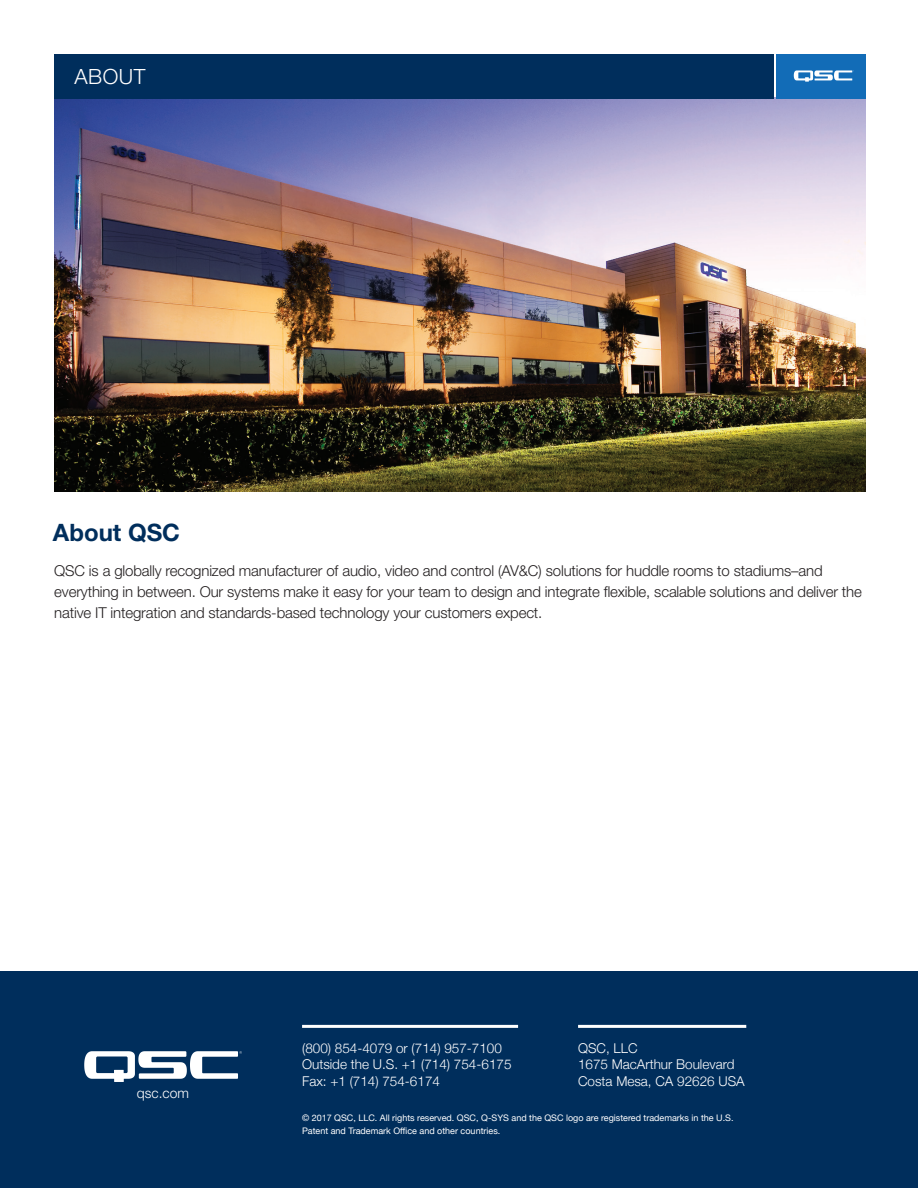
<style>
.page{position:relative;width:918px;height:1188px;background:#fff}
.page>*{position:absolute;margin:0;border:0;box-sizing:border-box;transform-origin:0 0}
.Body_Copy{font:700 24px "Helvetica Neue LT Pro";color:#002e5c}
.t1{font:300 21px "Helvetica Neue LT Pro";letter-spacing:.025em;color:#fff}
.Body_Copy-2{font:300 15px/21px "Helvetica Neue LT Pro";letter-spacing:-.01em;color:#231f20}
.Body_text{font:300 13.8px "Helvetica Neue LT Pro";color:#fff}
.Body_text-2{font:300 13.5px "Helvetica Neue";color:#fff}
.Body_text-3{font:9px/13.5px "Helvetica Neue";color:#fff}
</style>
<div class="page">
<div style="left:0;top:972px;width:918px;height:216px;background:#002e5c"></div>
<hr style="left:302px;top:1025px;width:216px;height:3px;background:#fff">
<hr style="left:578px;top:1025px;width:168px;height:3px;background:#fff">
<img style="left:54px;top:97px;width:811px;height:394px">
<div style="left:54px;top:54px;width:719px;height:44px;background:#002e5c"></div>
<div style="left:776px;top:54px;width:90px;height:44px;background:#126cb7"></div>
<svg style="left:794px;top:70px;width:60px;height:12px"></svg>
<svg style="left:84px;top:1051px;width:158px;height:31px"></svg>
<p class="t1" style="left:75px;top:64px;width:72px">ABOUT</p>
<p class="Body_Copy" style="left:53px;top:517px;width:129px">About QSC</p>
<p class="Body_Copy-2" style="left:54px;top:559px;width:809px">QSC is a globally recognized manufacturer of audio, video and control (AV&amp;C) solutions for huddle rooms to stadiums–and everything in between. Our systems make it easy for your team to design and integrate flexible, scalable solutions and deliver the native IT integration and standards-based technology your customers expect.</p>
<p class="Body_text" style="left:137px;top:1085px;width:54px">qsc.com</p>
<p class="Body_text-2" style="left:302px;top:1037px;width:201px">(800) 854-4079 or (714) 957-7100</p>
<p class="Body_text-2" style="left:302px;top:1053px;width:211px">Outside the U.S. +1 (714) 754-6175</p>
<p class="Body_text-2" style="left:302px;top:1070px;width:139px">Fax: +1 (714) 754-6174</p>
<p class="Body_text-2" style="left:578px;top:1037px;width:61px">QSC, LLC</p>
<p class="Body_text-2" style="left:578px;top:1053px;width:158px">1675 MacArthur Boulevard</p>
<p class="Body_text-2" style="left:578px;top:1070px;width:168px">Costa Mesa, CA 92626 USA</p>
<p class="Body_text-3" style="left:302px;top:1111px;width:433px">© 2017 QSC, LLC. All rights reserved. QSC, Q-SYS and the QSC logo are registered trademarks in the U.S.<br>Patent and Trademark Office and other countries.</p>
</div>
